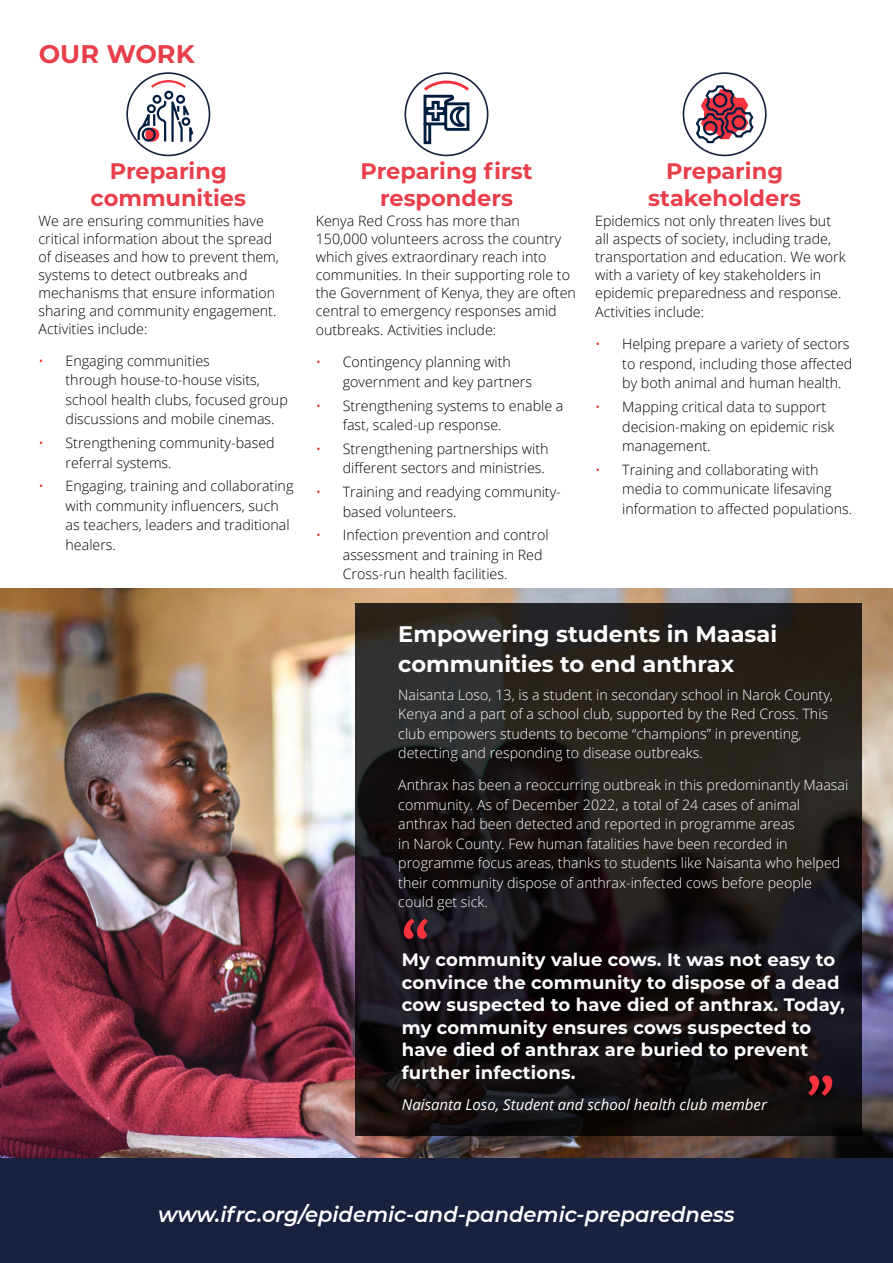
<style>
.page{position:relative;width:893px;height:1263px;background:#fff}
.page>*{position:absolute;margin:0;border:0;box-sizing:border-box;transform-origin:0 0}
.t1{font:700 60px "Caecilia LT Std";color:#f5333f}
.t2{font:700 25.5px "Montserrat";color:#e83f4b}
.t3{font:700 22.5px/27px "Montserrat";color:#e83f4b;text-align:center}
.t4{font:700 22.5px/30px "Montserrat";color:#fff}
.t5{font:italic 600 21px "Montserrat";color:#fff}
.t6{font:700 18px/22.5px "Montserrat";letter-spacing:.01em;color:#fff}
.t7{font:italic 15px "Open Sans";color:#fff}
.t8{font:300 14.25px/19.5px "Open Sans";color:#000}
.t9{font:300 14.25px/19.5px "Open Sans";color:#fff}
.s1{color:#e42313}
</style>
<div class="page">
<img style="left:0;top:589px;width:893px;height:570px">
<svg style="left:356px;top:603px;width:506px;height:533px;background:#1d1818"></svg>
<div style="left:164px;top:91px;width:9px;height:9px;border:2px solid #011e41;border-radius:50%"></div>
<div style="left:176px;top:95px;width:9px;height:9px;border:2px solid #011e41;border-radius:50%"></div>
<div style="left:153px;top:95px;width:8px;height:9px;border:2px solid #011e41;border-radius:50%"></div>
<svg style="left:136px;top:99px;width:58px;height:45px"></svg>
<svg style="left:151px;top:80px;width:35px;height:8px"></svg>
<div style="left:126px;top:72px;width:84px;height:84px;border:2px solid #18223e;border-radius:50%"></div>
<div style="left:424px;top:122px;width:7px;height:22px;border:3px solid #011e41"></div>
<svg style="left:421px;top:79px;width:51px;height:53px"></svg>
<div style="left:404px;top:72px;width:84px;height:84px;border:2px solid #18223e;border-radius:50%"></div>
<svg style="left:694px;top:84px;width:61px;height:60px"></svg>
<div style="left:713px;top:93px;width:14px;height:15px;border:2px solid #011e41;border-radius:50%"></div>
<div style="left:683px;top:72px;width:84px;height:84px;border:2px solid #18223e;border-radius:50%"></div>
<div style="left:0;top:1159px;width:893px;height:104px;background:#18223e"></div>
<h2 class="t2" style="left:39px;top:36px;width:157px">OUR WORK</h2>
<h3 class="t3" style="left:91px;top:156px;width:157px">Preparing communities</h3>
<h3 class="t3" style="left:360px;top:156px;width:173px">Preparing first responders</h3>
<h3 class="t3" style="left:648px;top:156px;width:154px">Preparing stakeholders</h3>
<p class="t8" style="left:39px;top:211px;width:242px;line-height:18px">We are ensuring communities have critical information about the spread of diseases and how to prevent them, systems to detect outbreaks and mechanisms that ensure information sharing and community engagement.<br>Activities include:</p>
<p class="t8" style="left:66px;top:351px;width:224px;text-indent:-27px"><span class="s1">•</span> Engaging communities<br>through house-to-house visits, school health clubs, focused group discussions and mobile cinemas.</p>
<p class="t8" style="left:66px;top:433px;width:211px;text-indent:-27px"><span class="s1">•</span> Strengthening community-based referral systems.</p>
<p class="t8" style="left:66px;top:476px;width:229px;text-indent:-27px"><span class="s1">•</span> Engaging, training and collaborating with community influencers, such as teachers, leaders and traditional healers.</p>
<p class="t8" style="left:316px;top:211px;width:262px;line-height:18px">Kenya Red Cross has more than<br>150,000 volunteers across the country which gives extraordinary reach into communities. In their supporting role to the Government of Kenya, they are often central to emergency responses amid</p>
<p class="t8" style="left:316px;top:320px;width:182px">outbreaks. Activities include:</p>
<p class="t8" style="left:343px;top:352px;width:191px;text-indent:-27px"><span class="s1">•</span> Contingency planning with government and key partners</p>
<p class="t8" style="left:343px;top:395px;width:222px;text-indent:-27px"><span class="s1">•</span> Strengthening systems to enable a fast, scaled-up response.</p>
<p class="t8" style="left:316px;top:439px;width:234px;text-align:right"><span class="s1">•</span> Strengthening partnerships with different sectors and ministries.</p>
<p class="t8" style="left:343px;top:482px;width:220px;text-indent:-27px"><span class="s1">•</span> Training and readying community&shy;based volunteers.</p>
<p class="t8" style="left:343px;top:525px;width:207px;text-indent:-27px"><span class="s1">•</span> Infection prevention and control assessment and training in Red<br>Cross-run health facilities.</p>
<p class="t8" style="left:595px;top:211px;width:252px;line-height:18px">Epidemics not only threaten lives but all aspects of society, including trade, transportation and education. We work with a variety of key stakeholders in epidemic preparedness and response.</p>
<p class="t8" style="left:595px;top:302px;width:110px">Activities include:</p>
<p class="t8" style="left:622px;top:334px;width:232px;text-indent:-27px"><span class="s1">•</span> Helping prepare a variety of sectors to respond, including those affected by both animal and human health.</p>
<p class="t8" style="left:622px;top:397px;width:214px;text-indent:-27px"><span class="s1">•</span> Mapping critical data to support decision-making on epidemic risk management.</p>
<p class="t8" style="left:622px;top:459px;width:231px;text-indent:-27px"><span class="s1">•</span> Training and collaborating with media to communicate lifesaving information to affected populations.</p>
<h3 class="t4" style="left:398px;top:617px;width:380px">Empowering students in Maasai communities to end anthrax</h3>
<p class="t9" style="left:398px;top:684px;width:436px">Naisanta Loso, 13, is a student in secondary school in Narok County, Kenya and a part of a school club, supported by the Red Cross. This club empowers students to become “champions” in preventing, detecting and responding to disease outbreaks.</p>
<p class="t9" style="left:398px;top:775px;width:452px">Anthrax has been a reoccurring outbreak in this predominantly Maasai community. As of December 2022, a total of 24 cases of animal anthrax had been detected and reported in programme areas<br>in Narok County. Few human fatalities have been recorded in programme focus areas, thanks to students like Naisanta who helped their community dispose of anthrax-infected cows before people could get sick.</p>
<h1 class="t1" style="left:401px;top:909px;width:30px">“</h1>
<p class="t6" style="left:402px;top:948px;width:445px">My community value cows. It was not easy to convince the community to dispose of a dead cow suspected to have died of anthrax. Today, my community ensures cows suspected to have died of anthrax are buried to prevent further infections.</p>
<p class="t7" style="left:402px;top:1094px;width:367px">Naisanta Loso, Student and school health club member</p>
<h1 class="t1" style="left:806px;top:1066px;width:30px">”</h1>
<h3 class="t5" style="left:158px;top:1199px;width:578px">www.ifrc.org/epidemic-and-pandemic-preparedness</h3>
</div>
